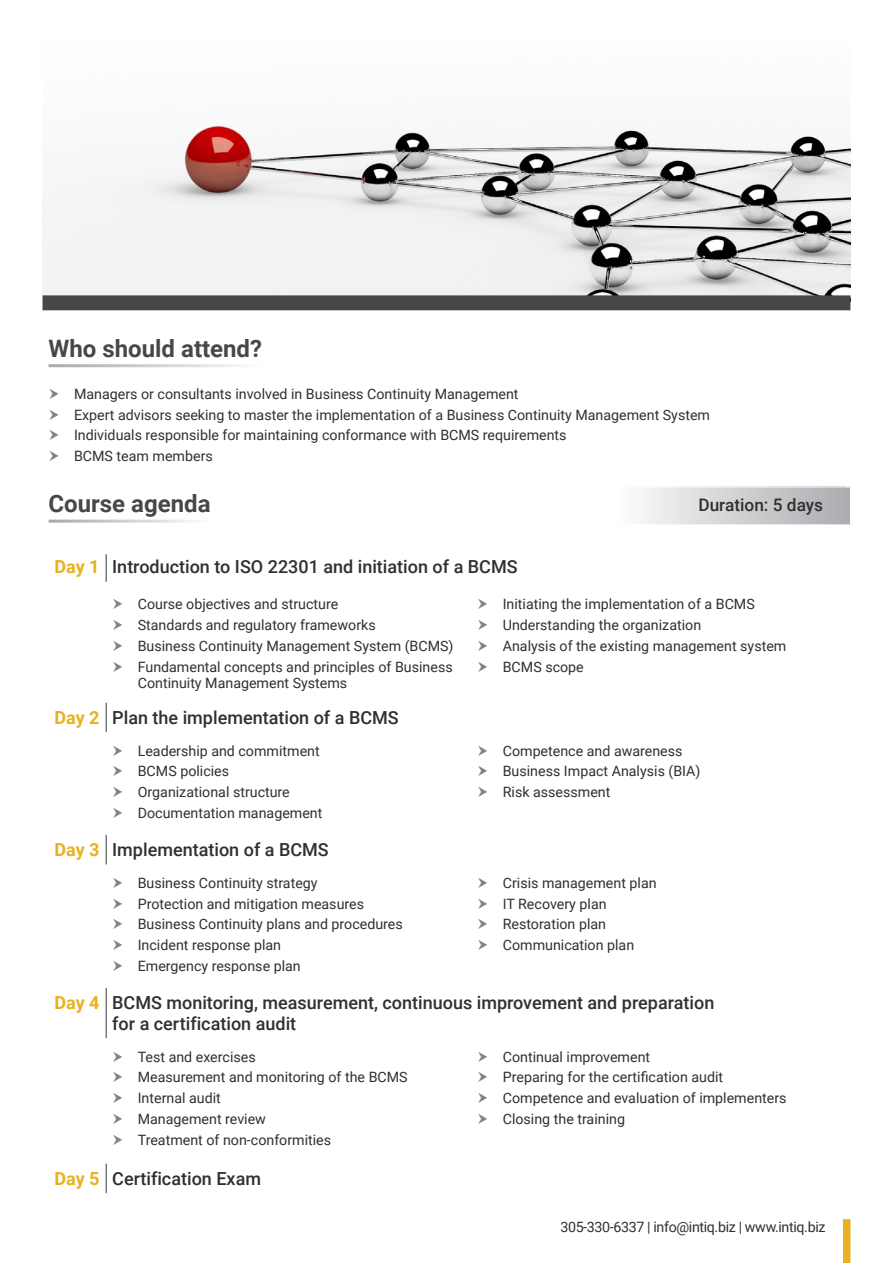
<style>
.page{position:relative;width:893px;height:1263px;background:#fff}
.page>*{position:absolute;margin:0;border:0;box-sizing:border-box;transform-origin:0 0}
.t1{font:700 24px "Roboto";color:#454749}
.t2{font:500 18px "Roboto";color:#312f30}
.t3{font:700 18px "Roboto";letter-spacing:-.005em;color:#e9b11f}
.t4{font:500 17.25px "Roboto";color:#312f30}
.Bullet_Points{font:14.25px/16.5px "Roboto";color:#312f30}
.Bullet_Points-2{font:14.25px "Roboto";letter-spacing:-.025em;color:#312f30}
</style>
<div class="page">
<img style="left:43px;top:125px;width:807px;height:170px">
<div style="left:43px;top:295px;width:807px;height:15px;background:#454749"></div>
<svg style="left:642px;top:488px;width:208px;height:37px;background:#cfd0d2"></svg>
<hr style="left:105px;top:554px;width:2px;height:28px;background:#76787b">
<hr style="left:105px;top:703px;width:2px;height:29px;background:#76787b">
<hr style="left:105px;top:835px;width:2px;height:29px;background:#76787b">
<hr style="left:105px;top:988px;width:2px;height:50px;background:#76787b">
<hr style="left:105px;top:1164px;width:2px;height:29px;background:#76787b">
<div style="left:843px;top:1219px;width:7px;height:44px;background:#e9b11f"></div>
<p class="t1" style="left:49px;top:331px;width:215px">Who should attend?</p>
<p class="Bullet_Points" style="left:74px;top:385px;width:446px">Managers or consultants involved in Business Continuity Management</p>
<p class="Bullet_Points" style="left:74px;top:406px;width:638px">Expert advisors seeking to master the implementation of a Business Continuity Management System</p>
<p class="Bullet_Points" style="left:74px;top:427px;width:494px">Individuals responsible for maintaining conformance with BCMS requirements</p>
<p class="Bullet_Points" style="left:74px;top:447px;width:140px">BCMS team members</p>
<p class="t1" style="left:49px;top:487px;width:164px">Course agenda</p>
<p class="t4" style="left:698px;top:493px;width:126px">Duration: 5 days</p>
<p class="t3" style="left:55px;top:554px;width:47px">Day 1</p>
<p class="t2" style="left:112px;top:554px;width:407px">Introduction to ISO 22301 and initiation of a BCMS</p>
<p class="Bullet_Points" style="left:138px;top:596px;width:202px">Course objectives and structure</p>
<p class="Bullet_Points" style="left:138px;top:616px;width:239px">Standards and regulatory frameworks</p>
<p class="Bullet_Points" style="left:138px;top:637px;width:317px">Business Continuity Management System (BCMS)</p>
<p class="Bullet_Points" style="left:138px;top:658px;width:316px">Fundamental concepts and principles of Business<br>Continuity Management Systems</p>
<p class="Bullet_Points" style="left:503px;top:596px;width:254px">Initiating the implementation of a BCMS</p>
<p class="Bullet_Points" style="left:503px;top:616px;width:200px">Understanding the organization</p>
<p class="Bullet_Points" style="left:503px;top:637px;width:285px">Analysis of the existing management system</p>
<p class="Bullet_Points" style="left:503px;top:658px;width:83px">BCMS scope</p>
<p class="t3" style="left:55px;top:705px;width:47px">Day 2</p>
<p class="t2" style="left:112px;top:705px;width:288px">Plan the implementation of a BCMS</p>
<p class="Bullet_Points" style="left:138px;top:742px;width:183px">Leadership and commitment</p>
<p class="Bullet_Points" style="left:138px;top:762px;width:93px">BCMS policies</p>
<p class="Bullet_Points" style="left:138px;top:783px;width:154px">Organizational structure</p>
<p class="Bullet_Points" style="left:138px;top:804px;width:186px">Documentation management</p>
<p class="t3" style="left:55px;top:837px;width:47px">Day 3</p>
<p class="t2" style="left:112px;top:837px;width:218px">Implementation of a BCMS</p>
<p class="Bullet_Points" style="left:138px;top:874px;width:181px">Business Continuity strategy</p>
<p class="Bullet_Points" style="left:138px;top:895px;width:228px">Protection and mitigation measures</p>
<p class="Bullet_Points" style="left:138px;top:915px;width:267px">Business Continuity plans and procedures</p>
<p class="Bullet_Points" style="left:138px;top:936px;width:145px">Incident response plan</p>
<p class="Bullet_Points" style="left:138px;top:957px;width:165px">Emergency response plan</p>
<p class="Bullet_Points" style="left:503px;top:742px;width:181px">Competence and awareness</p>
<p class="Bullet_Points" style="left:503px;top:762px;width:199px">Business Impact Analysis (BIA)</p>
<p class="Bullet_Points" style="left:503px;top:783px;width:109px">Risk assessment</p>
<p class="Bullet_Points" style="left:503px;top:874px;width:155px">Crisis management plan</p>
<p class="Bullet_Points" style="left:503px;top:895px;width:105px">IT Recovery plan</p>
<p class="Bullet_Points" style="left:503px;top:915px;width:105px">Restoration plan</p>
<p class="Bullet_Points" style="left:503px;top:936px;width:133px">Communication plan</p>
<p class="t3" style="left:55px;top:990px;width:47px">Day 4</p>
<p class="t2" style="left:112px;top:990px;width:604px">BCMS monitoring, measurement, continuous improvement and preparation</p>
<p class="t2" style="left:112px;top:1010px;width:186px">for a certification audit</p>
<p class="Bullet_Points" style="left:138px;top:1048px;width:119px">Test and exercises</p>
<p class="Bullet_Points" style="left:138px;top:1068px;width:271px">Measurement and monitoring of the BCMS</p>
<p class="Bullet_Points" style="left:138px;top:1089px;width:85px">Internal audit</p>
<p class="Bullet_Points" style="left:138px;top:1110px;width:130px">Management review</p>
<p class="Bullet_Points" style="left:138px;top:1131px;width:195px">Treatment of non-conformities</p>
<p class="Bullet_Points" style="left:503px;top:1048px;width:149px">Continual improvement</p>
<p class="Bullet_Points" style="left:503px;top:1068px;width:222px">Preparing for the certification audit</p>
<p class="Bullet_Points" style="left:503px;top:1089px;width:285px">Competence and evaluation of implementers</p>
<p class="Bullet_Points" style="left:503px;top:1110px;width:124px">Closing the training</p>
<p class="t3" style="left:55px;top:1166px;width:47px">Day 5</p>
<p class="t2" style="left:112px;top:1166px;width:150px">Certification Exam</p>
<p class="Bullet_Points-2" style="left:560px;top:1217px;width:267px">305-330-6337 | info@intiq.biz | www.intiq.biz</p>
</div>
